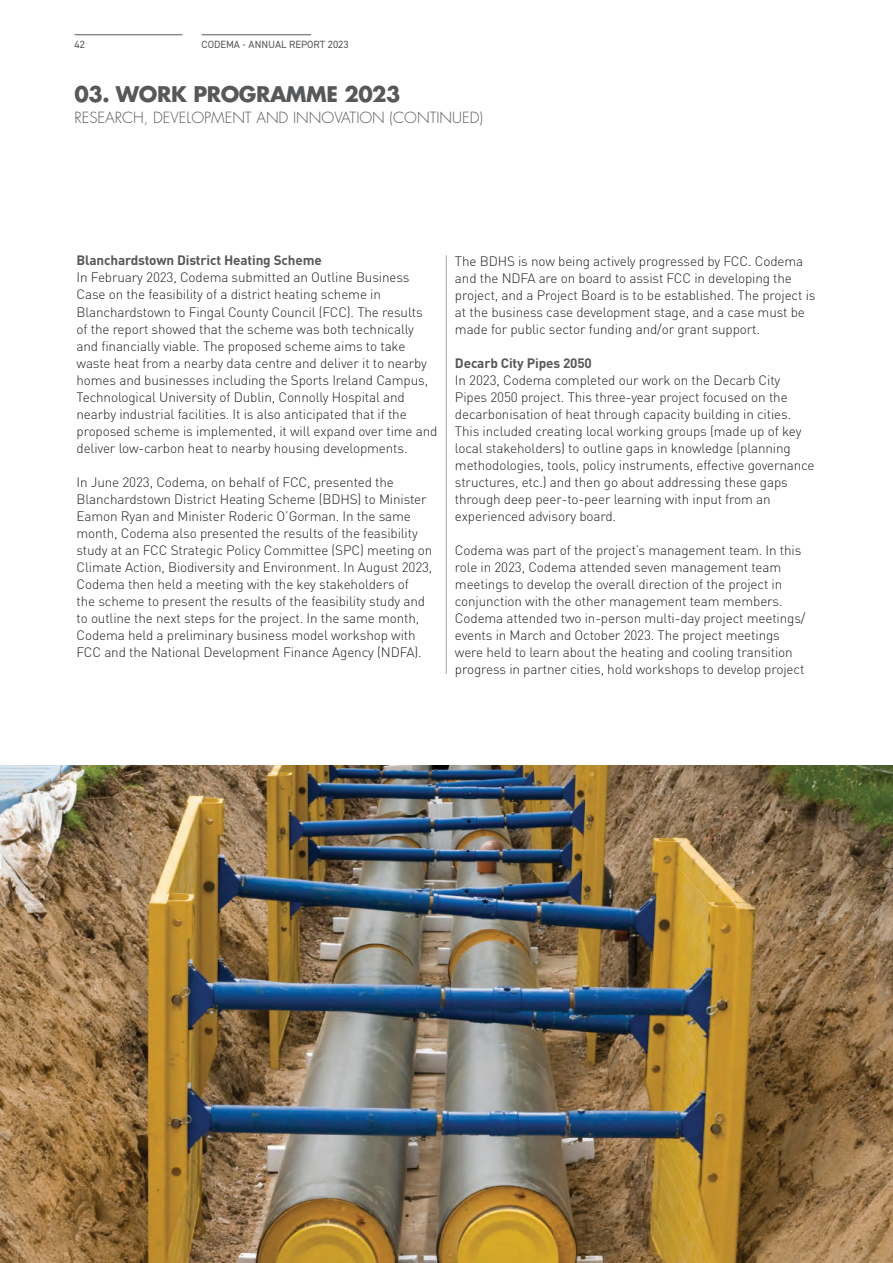
<style>
.page{position:relative;width:893px;height:1263px;background:#fff}
.page>*{position:absolute;margin:0;border:0;box-sizing:border-box;transform-origin:0 0}
.t1{font:700 21px "Futura Std";letter-spacing:-.02em;color:#57585a}
.t2{font:300 15px "Futura Std";color:#57585a}
.t3{font:300 13.5px/17px "DIN Pro";letter-spacing:-.01em;color:#231f20}
.t4{font:700 13.5px "DIN Pro";letter-spacing:-.01em;color:#57585a}
.t5{font:10.5px "DIN2014";color:#57585a}
</style>
<div class="page">
<img style="left:0;top:765px;width:893px;height:498px">
<hr style="left:446px;top:255px;width:1px;height:419px;background:#a8a9ad">
<hr style="left:74px;top:34px;width:108px;height:1px;background:#57585a">
<hr style="left:202px;top:34px;width:109px;height:1px;background:#57585a">
<p class="t5" style="left:74px;top:38px;width:12px">42</p>
<p class="t5" style="left:202px;top:38px;width:149px">CODEMA - ANNUAL REPORT 2023</p>
<h1 class="t1" style="left:74px;top:81px;width:328px">03. WORK PROGRAMME 2023</h1>
<p class="t2" style="left:74px;top:109px;width:410px">RESEARCH, DEVELOPMENT AND INNOVATION (CONTINUED)</p>
<p class="t4" style="left:77px;top:251px;width:247px">Blanchardstown District Heating Scheme</p>
<p class="t3" style="left:77px;top:269px;width:362px">In February 2023, Codema submitted an Outline Business Case on the feasibility of a district heating scheme in Blanchardstown to Fingal County Council (FCC). The results<br>of the report showed that the scheme was both technically and financially viable. The proposed scheme aims to take waste heat from a nearby data centre and deliver it to nearby homes and businesses including the Sports Ireland Campus, Technological University of Dublin, Connolly Hospital and nearby industrial facilities. It is also anticipated that if the proposed scheme is implemented, it will expand over time and deliver low-carbon heat to nearby housing developments.</p>
<p class="t3" style="left:77px;top:473px;width:357px">In June 2023, Codema, on behalf of FCC, presented the Blanchardstown District Heating Scheme (BDHS) to Minister Eamon Ryan and Minister Roderic O’Gorman. In the same month, Codema also presented the results of the feasibility study at an FCC Strategic Policy Committee (SPC) meeting on Climate Action, Biodiversity and Environment. In August 2023, Codema then held a meeting with the key stakeholders of<br>the scheme to present the results of the feasibility study and to outline the next steps for the project. In the same month, Codema held a preliminary business model workshop with FCC and the National Development Finance Agency (NDFA).</p>
<p class="t3" style="left:455px;top:252px;width:362px">The BDHS is now being actively progressed by FCC. Codema and the NDFA are on board to assist FCC in developing the project, and a Project Board is to be established. The project is at the business case development stage, and a case must be made for public sector funding and/or grant support.</p>
<p class="t4" style="left:455px;top:353px;width:138px">Decarb City Pipes 2050</p>
<p class="t3" style="left:455px;top:371px;width:361px">In 2023, Codema completed our work on the Decarb City Pipes 2050 project. This three-year project focused on the decarbonisation of heat through capacity building in cities.<br>This included creating local working groups (made up of key local stakeholders) to outline gaps in knowledge (planning methodologies, tools, policy instruments, effective governance structures, etc.) and then go about addressing these gaps through deep peer-to-peer learning with input from an experienced advisory board.</p>
<p class="t3" style="left:455px;top:541px;width:352px">Codema was part of the project’s management team. In this role in 2023, Codema attended seven management team meetings to develop the overall direction of the project in conjunction with the other management team members.<br>Codema attended two in-person multi-day project meetings/ events in March and October 2023. The project meetings were held to learn about the heating and cooling transition progress in partner cities, hold workshops to develop project</p>
</div>
